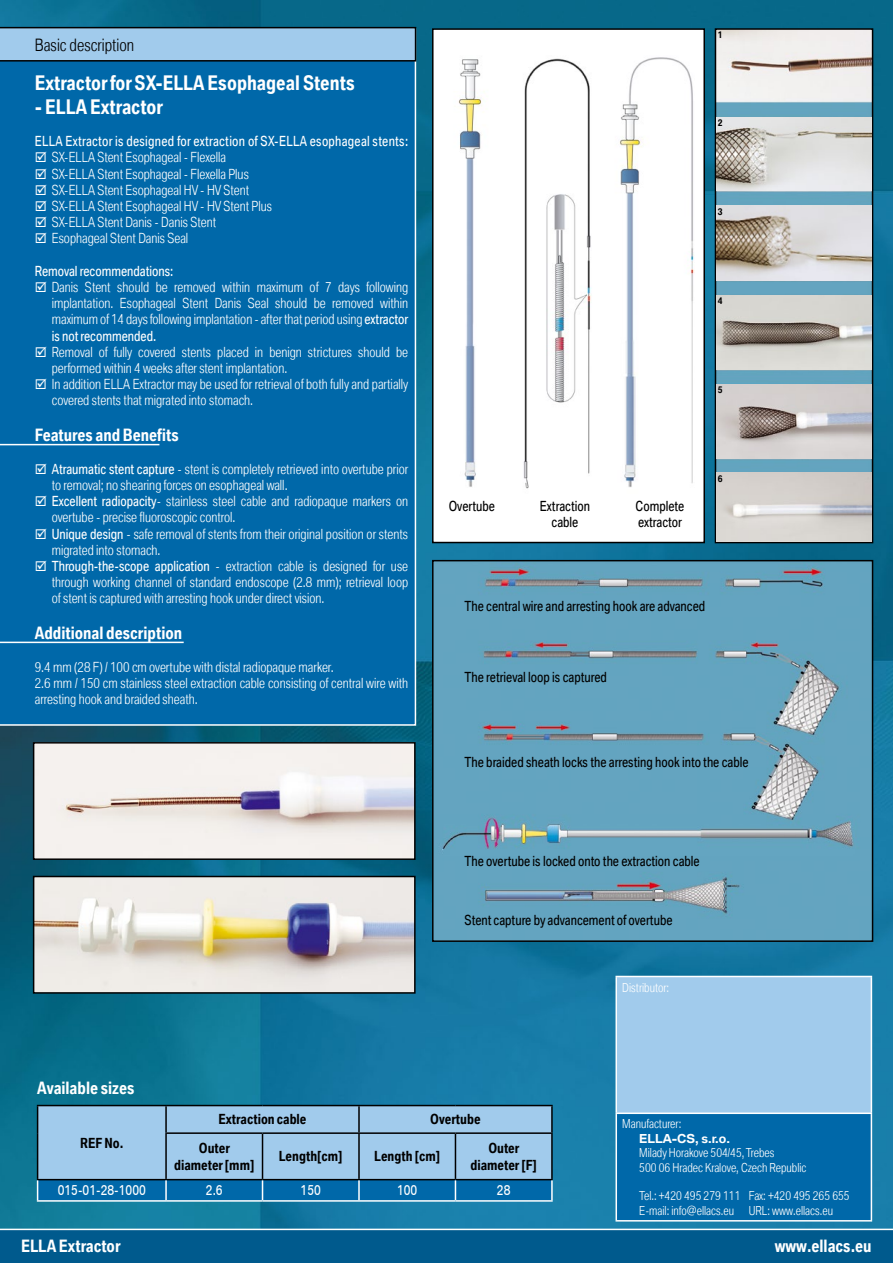
<style>
.page{position:relative;width:893px;height:1263px;background:#fff}
.page>*{position:absolute;margin:0;border:0;box-sizing:border-box;transform-origin:0 0}
.t1{font:700 condensed 19.5px "BMW Type";color:#fff}
.t2{font:700 condensed 16.5px "BMW Type";color:#fff}
.t3{font:300 condensed 16.5px "BMW Type";color:#000}
.t4{font:300 condensed 13.5px/16.2px "BMW Type";color:#fff}
.t5{font:condensed 13.5px/16.2px "BMW Type";color:#000;text-align:center}
.t6{font:700 condensed 13.5px/16.2px "BMW Type";color:#000;text-align:center}
.t7{font:condensed 13.5px "BMW Type";letter-spacing:.02em;color:#fff}
.t8{font:condensed 13.5px "BMW Type";color:#fff}
.t9{font:300 condensed 12px/14.4px "BMW Type";color:#fff}
.t10{font:700 12px "BMW Type";color:#fff}
.t11{font:700 condensed 9px "BMW Type";color:#000}
.s1{font-weight:400}
</style>
<div class="page">
<img style="left:0;top:0;width:893px;height:1228px">
<div style="left:616px;top:976px;width:255px;height:137px;background:#a1cbec"></div>
<div style="left:616px;top:1113px;width:255px;height:108px;background:#0068a9"></div>
<hr style="left:615px;top:976px;width:257px;height:1px;background:#fff">
<hr style="left:615px;top:977px;width:2px;height:135px;background:#fff">
<hr style="left:871px;top:977px;width:1px;height:135px;background:#fff">
<hr style="left:615px;top:1112px;width:257px;height:2px;background:#fff">
<hr style="left:615px;top:1114px;width:2px;height:106px;background:#fff">
<hr style="left:871px;top:1114px;width:1px;height:106px;background:#fff">
<hr style="left:615px;top:1220px;width:257px;height:1px;background:#fff">
<svg style="left:0;top:1228px;width:893px;height:35px;background:#0b6192"></svg>
<div style="left:0;top:62px;width:416px;height:664px;background:#0068a9"></div>
<svg style="left:0;top:27px;width:416px;height:35px;background:#91b8d6"></svg>
<hr style="left:0;top:444px;width:159px;height:1px;background:#fff">
<hr style="left:0;top:642px;width:184px;height:1px;background:#fff">
<hr style="left:455px;top:1105px;width:98px;height:1px;background:#000">
<hr style="left:551px;top:1106px;width:2px;height:26px;background:#000">
<hr style="left:455px;top:1132px;width:98px;height:2px;background:#000">
<hr style="left:551px;top:1134px;width:2px;height:45px;background:#000">
<hr style="left:455px;top:1179px;width:98px;height:1px;background:#000">
<svg style="left:37px;top:1105px;width:515px;height:95px;background:#78acd2"></svg>
<hr style="left:551px;top:1180px;width:2px;height:20px;background:#fff">
<hr style="left:37px;top:1200px;width:129px;height:2px;background:#fff">
<hr style="left:166px;top:1200px;width:97px;height:2px;background:#fff">
<hr style="left:263px;top:1200px;width:96px;height:2px;background:#fff">
<hr style="left:359px;top:1200px;width:96px;height:2px;background:#fff">
<hr style="left:455px;top:1200px;width:98px;height:2px;background:#fff">
<div style="left:433px;top:29px;width:271px;height:513px;background:#fff"></div>
<img style="left:458px;top:57px;width:237px;height:432px">
<div style="left:432px;top:28px;width:273px;height:515px;border:2px solid #000"></div>
<img style="left:435px;top:563px;width:435px;height:376px">
<div style="left:432px;top:560px;width:441px;height:382px;border:2px solid #000"></div>
<img style="left:718px;top:31px;width:152px;height:442px">
<div style="left:715px;top:28px;width:158px;height:515px;border:2px solid #000"></div>
<img style="left:36px;top:745px;width:377px;height:112px">
<div style="left:33px;top:742px;width:383px;height:118px;border:2px solid #000"></div>
<img style="left:36px;top:879px;width:377px;height:112px">
<div style="left:33px;top:876px;width:383px;height:118px;border:2px solid #000"></div>
<img style="left:716px;top:117px;width:156px;height:74px">
<img style="left:716px;top:206px;width:156px;height:74px">
<img style="left:716px;top:295px;width:156px;height:74px">
<img style="left:716px;top:384px;width:156px;height:74px">
<img style="left:716px;top:473px;width:156px;height:69px">
<svg style="left:47px;top:162px;width:13px;height:1px"></svg>
<svg style="left:47px;top:178px;width:13px;height:1px"></svg>
<svg style="left:47px;top:195px;width:13px;height:1px"></svg>
<svg style="left:47px;top:211px;width:13px;height:1px"></svg>
<svg style="left:47px;top:227px;width:13px;height:1px"></svg>
<svg style="left:47px;top:243px;width:13px;height:1px"></svg>
<svg style="left:47px;top:292px;width:13px;height:1px"></svg>
<svg style="left:47px;top:357px;width:13px;height:1px"></svg>
<svg style="left:47px;top:389px;width:13px;height:1px"></svg>
<svg style="left:47px;top:474px;width:13px;height:1px"></svg>
<svg style="left:47px;top:506px;width:13px;height:1px"></svg>
<svg style="left:47px;top:538px;width:13px;height:1px"></svg>
<svg style="left:47px;top:571px;width:13px;height:1px"></svg>
<p class="t3" style="left:35px;top:34px;width:101px">Basic description</p>
<h1 class="t1" style="left:35px;top:70px;width:321px">Extractor for SX-ELLA Esophageal Stents</h1>
<h1 class="t1" style="left:35px;top:94px;width:130px">- ELLA Extractor</h1>
<p class="t7" style="left:35px;top:132px;width:375px">ELLA Extractor is designed for extraction of SX-ELLA esophageal stents:</p>
<p class="t4" style="left:35px;top:149px;width:193px">☑ SX-ELLA Stent Esophageal - Flexella</p>
<p class="t4" style="left:35px;top:165px;width:216px">☑ SX-ELLA Stent Esophageal - Flexella Plus</p>
<p class="t4" style="left:35px;top:181px;width:216px">☑ SX-ELLA Stent Esophageal HV - HV Stent</p>
<p class="t4" style="left:35px;top:197px;width:239px">☑ SX-ELLA Stent Esophageal HV - HV Stent Plus</p>
<p class="t4" style="left:35px;top:213px;width:183px">☑ SX-ELLA Stent Danis - Danis Stent</p>
<p class="t4" style="left:35px;top:230px;width:155px">☑ Esophageal Stent Danis Seal</p>
<p class="t8" style="left:35px;top:262px;width:140px">Removal recommendations:</p>
<p class="t4" style="left:52px;top:278px;width:358px;text-align:justify;text-indent:-17px">☑ Danis Stent should be removed within maximum of 7 days following implantation. Esophageal Stent Danis Seal should be removed within maximum of 14 days following implantation - after that period using <span class="s1">extractor is not recommended.</span></p>
<p class="t4" style="left:52px;top:343px;width:358px;text-indent:-17px">☑ Removal of fully covered stents placed in benign strictures should be performed within 4 weeks after stent implantation.</p>
<p class="t4" style="left:52px;top:375px;width:358px;text-indent:-17px">☑ In addition ELLA Extractor may be used for retrieval of both fully and partially covered stents that migrated into stomach.</p>
<p class="t2" style="left:35px;top:424px;width:146px">Features and Benefits</p>
<p class="t4" style="left:52px;top:460px;width:358px;text-indent:-17px">☑ <span class="s1">Atraumatic stent capture</span> - stent is completely retrieved into overtube prior to removal; no shearing forces on esophageal wall.</p>
<p class="t4" style="left:52px;top:492px;width:358px;text-indent:-17px">☑ <span class="s1">Excellent radiopacity</span>- stainless steel cable and radiopaque markers on overtube - precise fluoroscopic control.</p>
<p class="t4" style="left:52px;top:525px;width:358px;text-indent:-17px">☑ <span class="s1">Unique design</span> - safe removal of stents from their original position or stents migrated into stomach.</p>
<p class="t4" style="left:52px;top:557px;width:358px;text-align:justify;text-indent:-17px">☑ <span class="s1">Through-the-scope application</span> - extraction cable is designed for use through working channel of standard endoscope (2.8 mm); retrieval loop of stent is captured with arresting hook under direct vision.</p>
<p class="t2" style="left:35px;top:622px;width:149px">Additional description</p>
<p class="t4" style="left:35px;top:658px;width:375px">9.4 mm (28 F) / 100 cm overtube with distal radiopaque marker.<br>2.6 mm / 150 cm stainless steel extraction cable consisting of central wire with arresting hook and braided sheath.</p>
<p class="t2" style="left:37px;top:1077px;width:99px">Available sizes</p>
<p class="t11" style="left:718px;top:29px;width:6px">1</p>
<p class="t11" style="left:718px;top:117px;width:6px">2</p>
<p class="t11" style="left:718px;top:206px;width:6px">3</p>
<p class="t11" style="left:718px;top:295px;width:6px">4</p>
<p class="t11" style="left:718px;top:384px;width:6px">5</p>
<p class="t5" style="left:449px;top:498px;width:48px">Overtube</p>
<p class="t5" style="left:540px;top:498px;width:52px">Extraction cable</p>
<p class="t5" style="left:636px;top:498px;width:50px;text-align:left">Complete extractor</p>
<p class="t11" style="left:718px;top:473px;width:6px">6</p>
<p class="t5" style="left:465px;top:597px;width:242px">The central wire and arresting hook are advanced</p>
<p class="t5" style="left:465px;top:668px;width:144px">The retrieval loop is captured</p>
<p class="t5" style="left:465px;top:753px;width:286px">The braided sheath locks the arresting hook into the cable</p>
<p class="t5" style="left:465px;top:853px;width:237px">The overtube is locked onto the extraction cable</p>
<p class="t5" style="left:465px;top:911px;width:209px">Stent capture by advancement of overtube</p>
<p class="t9" style="left:622px;top:979px;width:48px">Distributor:</p>
<p class="t6" style="left:80px;top:1134px;width:45px">REF No.</p>
<p class="t6" style="left:219px;top:1111px;width:89px">Extraction cable</p>
<p class="t6" style="left:430px;top:1111px;width:52px">Overtube</p>
<p class="t6" style="left:174px;top:1140px;width:82px">Outer diameter [mm]</p>
<p class="t6" style="left:279px;top:1148px;width:65px">Length[cm]</p>
<p class="t6" style="left:374px;top:1148px;width:67px">Length [cm]</p>
<p class="t6" style="left:470px;top:1140px;width:68px">Outer diameter [F]</p>
<p class="t8" style="left:58px;top:1182px;width:90px">015-01-28-1000</p>
<p class="t7" style="left:206px;top:1182px;width:18px">2.6</p>
<p class="t7" style="left:301px;top:1182px;width:22px">150</p>
<p class="t7" style="left:397px;top:1182px;width:22px">100</p>
<p class="t7" style="left:497px;top:1182px;width:15px">28</p>
<p class="t9" style="left:622px;top:1116px;width:61px">Manufacturer:</p>
<p class="t10" style="left:639px;top:1130px;width:92px">ELLA-CS, s.r.o.</p>
<p class="t9" style="left:639px;top:1145px;width:169px">Milady Horakove 504/45, Trebes<br>500 06 Hradec Kralove, Czech Republic</p>
<p class="t9" style="left:639px;top:1188px;width:212px">Tel.: +420 495 279 111 Fax: +420 495 265 655<br>E-mail: info@ellacs.eu URL: www.ellacs.eu</p>
<p class="t2" style="left:21px;top:1235px;width:101px">ELLA Extractor</p>
<p class="t2" style="left:775px;top:1235px;width:98px">www.ellacs.eu</p>
</div>
